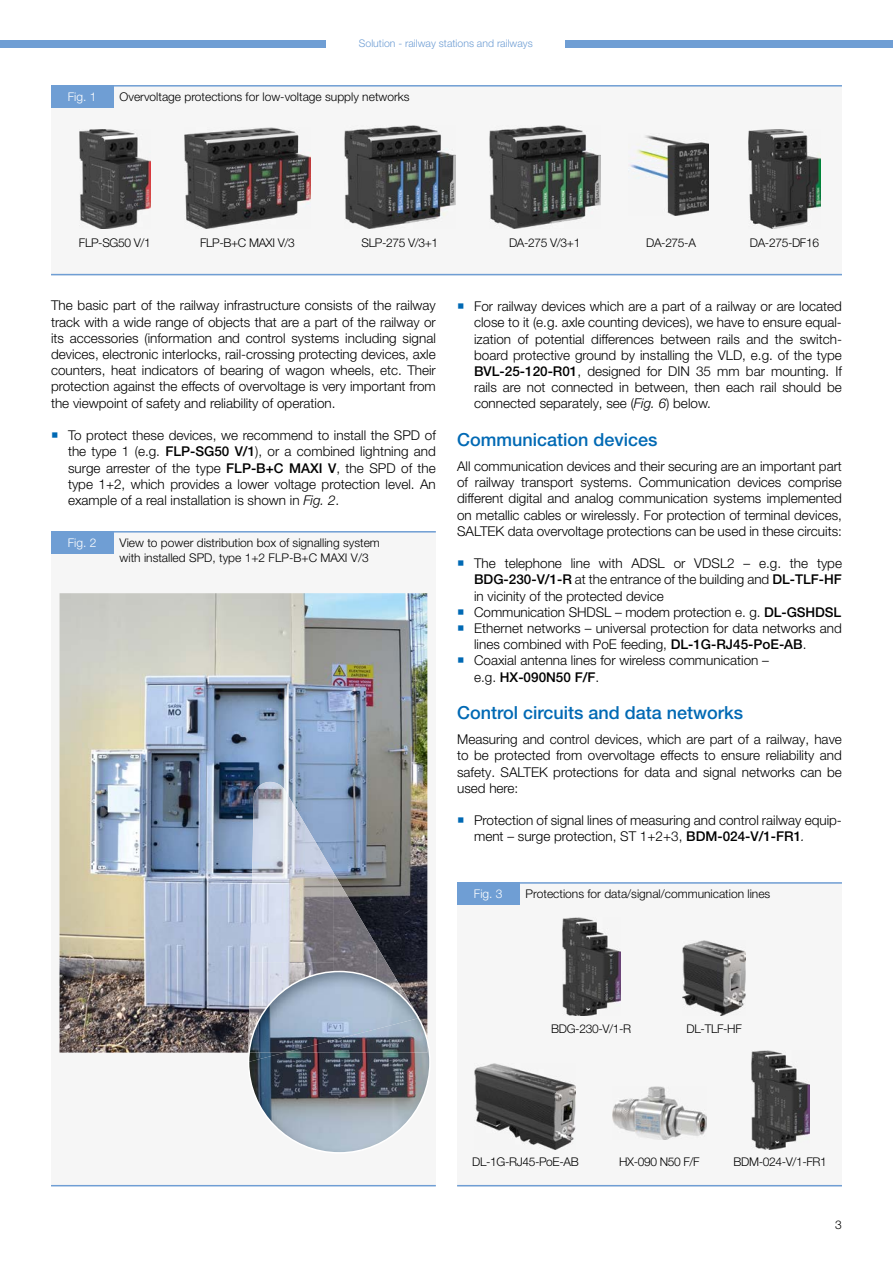
<style>
.page{position:relative;width:893px;height:1263px;background:#fff}
.page>*{position:absolute;margin:0;border:0;box-sizing:border-box;transform-origin:0 0}
.t1{font:500 18px "Helvetica Neue LT Pro";color:#0069b4}
.t2{font:300 13.5px/16.2px "Helvetica Neue LT Pro";color:#000;text-align:justify}
.t3{font:300 12px/14.4px "Helvetica Neue LT Pro";color:#000}
.t4{font:300 12px "Helvetica Neue LT Pro";letter-spacing:-.03em;color:#000}
.t5{font:300 12px "Helvetica Neue LT Pro";color:#fff}
.t6{font:300 10.5px "Helvetica Neue LT Pro";color:#6f9ed4}
.s1{color:#0069b4}
.s2{font-weight:500}
.s3{font-style:italic}
</style>
<div class="page">
<div style="left:0;top:40px;width:893px;height:7px;background:#6f9ed4"></div>
<div style="left:327px;top:31px;width:238px;height:25px;background:#fff"></div>
<div style="left:457px;top:882px;width:385px;height:304px;background:#f6f6f6"></div>
<div style="left:51px;top:531px;width:385px;height:655px;background:#f6f6f6"></div>
<hr style="left:457px;top:882px;width:385px;height:2px;background:#6f9ed4">
<hr style="left:51px;top:531px;width:385px;height:1px;background:#6f9ed4">
<hr style="left:457px;top:1185px;width:385px;height:1px;background:#6f9ed4">
<hr style="left:51px;top:1185px;width:385px;height:1px;background:#6f9ed4">
<img style="left:60px;top:593px;width:367px;height:459px">
<div style="left:51px;top:85px;width:791px;height:190px;background:#f6f6f6"></div>
<hr style="left:51px;top:85px;width:791px;height:2px;background:#6f9ed4">
<hr style="left:51px;top:274px;width:791px;height:1px;background:#6f9ed4">
<div style="left:51px;top:85px;width:62px;height:22px;background:#6f9ed4"></div>
<div style="left:457px;top:882px;width:62px;height:22px;background:#6f9ed4"></div>
<div style="left:51px;top:531px;width:62px;height:22px;background:#6f9ed4"></div>
<img style="left:249px;top:782px;width:85px;height:226px">
<img style="left:334px;top:873px;width:43px;height:106px">
<img style="left:376px;top:945px;width:43px;height:73px">
<img style="left:248px;top:1007px;width:19px;height:45px">
<img style="left:249px;top:1041px;width:179px;height:109px">
<img style="left:285px;top:1018px;width:142px;height:34px">
<img style="left:251px;top:1052px;width:34px;height:10px">
<img style="left:79px;top:129px;width:71px;height:100px">
<img style="left:184px;top:127px;width:126px;height:102px">
<img style="left:344px;top:126px;width:111px;height:103px">
<img style="left:489px;top:125px;width:111px;height:104px">
<img style="left:630px;top:135px;width:79px;height:80px">
<img style="left:749px;top:129px;width:71px;height:100px">
<img style="left:562px;top:917px;width:58px;height:99px">
<img style="left:682px;top:940px;width:64px;height:76px">
<img style="left:475px;top:1064px;width:101px;height:85px">
<img style="left:612px;top:1086px;width:94px;height:54px">
<img style="left:751px;top:1050px;width:58px;height:99px">
<p class="t6" style="left:359px;top:37px;width:175px">Solution - railway stations and railways</p>
<p class="t5" style="left:68px;top:89px;width:30px">Fig. 1</p>
<p class="t3" style="left:120px;top:90px;width:292px">Overvoltage protections for low-voltage supply networks</p>
<p class="t3" style="left:79px;top:235px;width:73px">FLP-SG50 V/1</p>
<p class="t3" style="left:200px;top:235px;width:96px">FLP-B+C MAXI V/3</p>
<p class="t3" style="left:361px;top:235px;width:78px">SLP-275 V/3+1</p>
<p class="t3" style="left:509px;top:235px;width:73px">DA-275 V/3+1</p>
<p class="t3" style="left:646px;top:235px;width:51px">DA-275-A</p>
<p class="t4" style="left:750px;top:235px;width:71px">DA-275-DF16</p>
<p class="t2" style="left:51px;top:297px;width:386px">The basic part of the railway infrastructure consists of the railway track with a wide range of objects that are a part of the railway or its accessories (information and control systems including signal devices, electronic interlocks, rail-crossing protecting devices, axle counters, heat indicators of bearing of wagon wheels, etc. Their protection against the effects of overvoltage is very important from the viewpoint of safety and reliability of operation.</p>
<p class="t2" style="left:68px;top:427px;width:369px;text-indent:-17px"><span class="s1">○</span> To protect these devices, we recommend to install the SPD of the type 1 (e.g. <span class="s2">FLP-SG50 V/1</span>), or a combined lightning and surge arrester of the type <span class="s2">FLP-B+C MAXI V</span>, the SPD of the type 1+2, which provides a lower voltage protection level. An example of a real installation is shown in <span class="s3">Fig. 2</span>.</p>
<p class="t5" style="left:68px;top:535px;width:30px">Fig. 2</p>
<p class="t3" style="left:120px;top:536px;width:262px">View to power distribution box of signalling system with installed SPD, type 1+2 FLP-B+C MAXI V/3</p>
<p class="t2" style="left:474px;top:298px;width:369px;text-indent:-17px"><span class="s1">○</span> For railway devices which are a part of a railway or are located close to it (e.g. axle counting devices), we have to ensure equal&shy;ization of potential differences between rails and the switch&shy;board protective ground by installing the VLD, e.g. of the type <span class="s2">BVL-25-120-R01</span>, designed for DIN 35 mm bar mounting. If rails are not connected in between, then each rail should be connected separately, see (<span class="s3">Fig. 6</span>) below.</p>
<h1 class="t1" style="left:457px;top:429px;width:202px">Communication devices</h1>
<p class="t2" style="left:457px;top:458px;width:386px">All communication devices and their securing are an important part of railway transport systems. Communication devices comprise different digital and analog communication systems implemented on metallic cables or wirelessly. For protection of terminal devices, SALTEK data overvoltage protections can be used in these circuits:</p>
<p class="t2" style="left:474px;top:555px;width:369px;text-indent:-17px"><span class="s1">○</span> The telephone line with ADSL or VDSL2 – e.g. the type <span class="s2">BDG-230-V/1-R</span> at the entrance of the building and <span class="s2">DL-TLF-HF </span>in vicinity of the protected device</p>
<p class="t2" style="left:457px;top:604px;width:386px"><span class="s1">○</span> Communication SHDSL – modem protection e. g. <span class="s2">DL-GSHDSL</span></p>
<p class="t2" style="left:474px;top:620px;width:369px;text-indent:-17px"><span class="s1">○</span> Ethernet networks – universal protection for data networks and lines combined with PoE feeding, <span class="s2">DL-1G-RJ45-PoE-AB</span>.</p>
<p class="t2" style="left:474px;top:652px;width:296px;text-indent:-17px"><span class="s1">○</span> Coaxial antenna lines for wireless communication – e.g. <span class="s2">HX-090N50 F/F</span>.</p>
<h1 class="t1" style="left:457px;top:702px;width:288px">Control circuits and data networks</h1>
<p class="t2" style="left:457px;top:731px;width:386px">Measuring and control devices, which are part of a railway, have to be protected from overvoltage effects to ensure reliability and safety. SALTEK protections for data and signal networks can be used here:</p>
<p class="t2" style="left:474px;top:812px;width:369px;text-indent:-17px"><span class="s1">○</span> Protection of signal lines of measuring and control railway equip&shy;ment – surge protection, ST 1+2+3, <span class="s2">BDM-024-V/1-FR1</span><span class="s3">.</span></p>
<p class="t5" style="left:474px;top:886px;width:30px">Fig. 3</p>
<p class="t3" style="left:526px;top:887px;width:246px">Protections for data/signal/communication lines</p>
<p class="t3" style="left:551px;top:1021px;width:81px">BDG-230-V/1-R</p>
<p class="t3" style="left:687px;top:1021px;width:57px">DL-TLF-HF</p>
<p class="t4" style="left:472px;top:1154px;width:108px">DL-1G-RJ45-PoE-AB</p>
<p class="t3" style="left:619px;top:1154px;width:82px">HX-090 N50 F/F</p>
<p class="t4" style="left:733px;top:1154px;width:95px">BDM-024-V/1-FR1</p>
<p class="t3" style="left:835px;top:1217px;width:8px">3</p>
</div>
